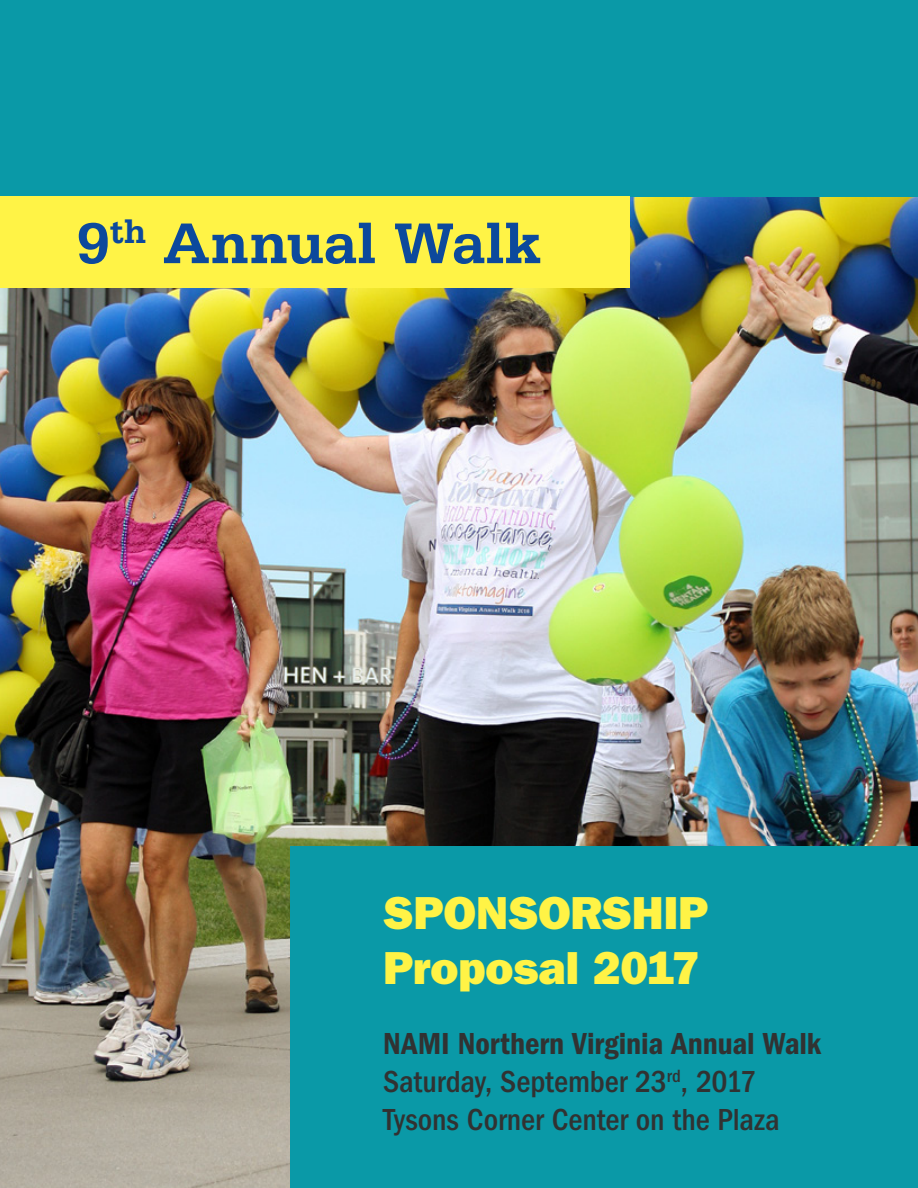
<style>
.page{position:relative;width:918px;height:1188px;background:#fff}
.page>*{position:absolute;margin:0;border:0;box-sizing:border-box;transform-origin:0 0}
.t1{font:700 60.6px "Serifa";letter-spacing:-.01em;color:#0c499c}
.t2{font:800 46.5px/55.8px "Franklin Gothic";letter-spacing:-.01em;color:#fff346}
.t3{font:500 condensed 31.5px/37.8px "Franklin Gothic";color:#313232}
.s1{font-weight:600}
</style>
<div class="page">
<img style="left:0;top:197px;width:918px;height:991px">
<div style="left:0;top:0;width:918px;height:197px;background:#0a99a7"></div>
<div style="left:290px;top:847px;width:628px;height:341px;background:#0a99a7"></div>
<div style="left:0;top:197px;width:629px;height:91px;background:#fff346"></div>
<h1 class="t1" style="left:76px;top:208px;width:467px">9<sup>th</sup> Annual Walk</h1>
<h2 class="t2" style="left:383px;top:885px;width:327px">SPONSORSHIP<br>Proposal 2017</h2>
<p class="t3" style="left:383px;top:1025px;width:440px"><span class="s1">NAMI Northern Virginia Annual Walk<br></span>Saturday, September 23<sup>rd</sup>, 2017<br>Tysons Corner Center on the Plaza</p>
</div>
